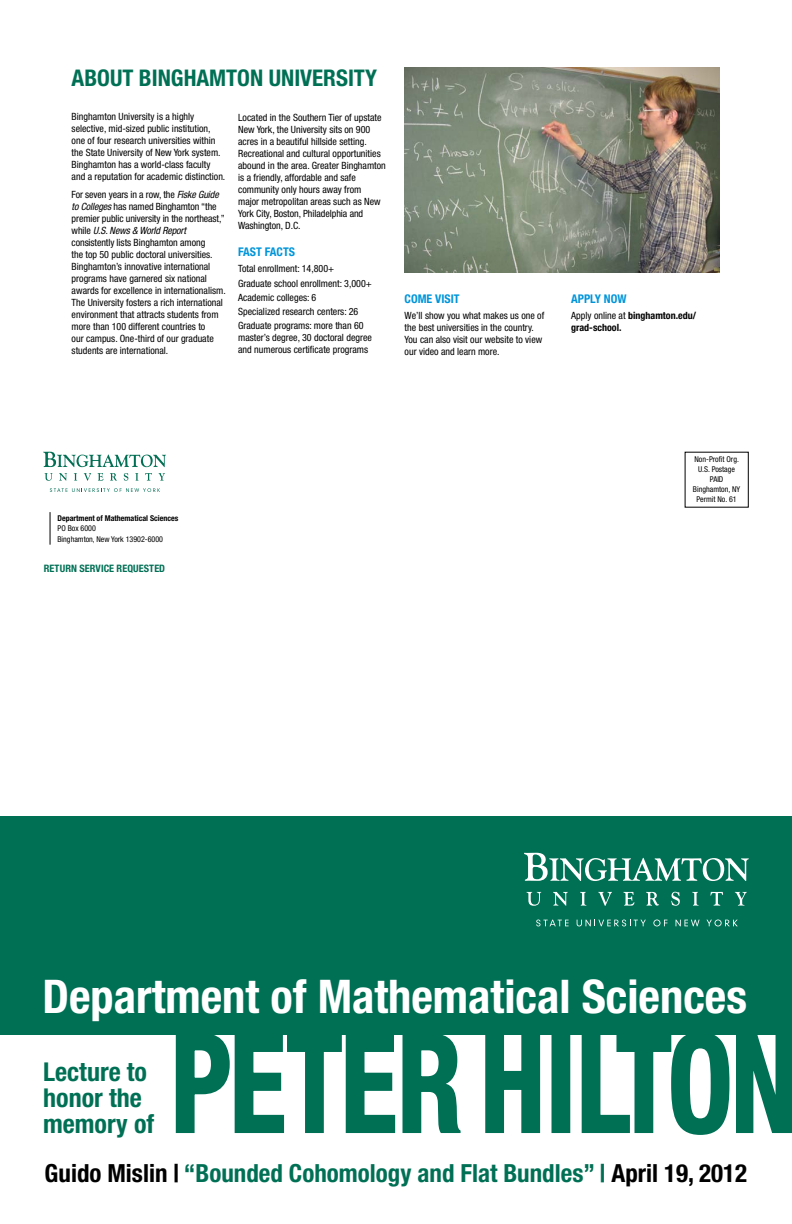
<style>
.page{position:relative;width:792px;height:1224px;background:#fff}
.page>*{position:absolute;margin:0;border:0;box-sizing:border-box;transform-origin:0 0}
.t1{font:700 condensed 136px "Helvetica Neue";letter-spacing:-.01em;color:#007055;scale:.85 1}
.t2{font:700 condensed 46.5px "Helvetica Neue";color:#fff}
.t3{font:700 condensed 26px/26px "Helvetica Neue";color:#007055}
.t4{font:700 condensed 25px "Helvetica Neue";color:#007055}
.t5{font:700 condensed 23px "Helvetica Neue";color:#007055}
.t6{font:700 condensed 12px "Helvetica Neue";color:#0095da}
.t7{font:700 condensed 10.3px "Helvetica Neue";letter-spacing:.01em;color:#007055}
.t8{font:condensed 10px/12px "Helvetica Neue";color:#000}
.t9{font:700 condensed 10px/12px "Helvetica Neue";color:#000}
.t10{font:condensed 8px/10px "Helvetica Neue";color:#000}
.t11{font:700 condensed 8px "Helvetica Neue";color:#000}
.s1{font-style:italic}
.s2{font-weight:400}
.s3{color:#000}
</style>
<div class="page">
<svg style="left:45px;top:473px;width:8px;height:8px"></svg>
<svg style="left:59px;top:473px;width:8px;height:8px"></svg>
<svg style="left:74px;top:473px;width:3px;height:8px"></svg>
<svg style="left:84px;top:473px;width:7px;height:8px"></svg>
<svg style="left:98px;top:473px;width:6px;height:8px"></svg>
<svg style="left:110px;top:473px;width:7px;height:8px"></svg>
<svg style="left:124px;top:473px;width:4px;height:8px"></svg>
<svg style="left:135px;top:473px;width:4px;height:8px"></svg>
<svg style="left:145px;top:473px;width:7px;height:8px"></svg>
<svg style="left:158px;top:473px;width:7px;height:8px"></svg>
<svg style="left:43px;top:452px;width:123px;height:15px"></svg>
<svg style="left:50px;top:488px;width:110px;height:4px"></svg>
<hr style="left:50px;top:512px;width:1px;height:33px;background:#000">
<div style="left:0;top:816px;width:792px;height:219px;background:#007055"></div>
<svg style="left:526px;top:892px;width:15px;height:14px"></svg>
<svg style="left:553px;top:892px;width:15px;height:14px"></svg>
<svg style="left:580px;top:892px;width:6px;height:14px"></svg>
<svg style="left:598px;top:892px;width:14px;height:14px"></svg>
<svg style="left:623px;top:892px;width:11px;height:14px"></svg>
<svg style="left:646px;top:892px;width:13px;height:14px"></svg>
<svg style="left:671px;top:892px;width:9px;height:14px"></svg>
<svg style="left:692px;top:892px;width:7px;height:14px"></svg>
<svg style="left:710px;top:892px;width:13px;height:14px"></svg>
<svg style="left:735px;top:892px;width:12px;height:14px"></svg>
<svg style="left:524px;top:853px;width:225px;height:28px"></svg>
<svg style="left:536px;top:920px;width:33px;height:6px"></svg>
<svg style="left:577px;top:920px;width:69px;height:6px"></svg>
<svg style="left:653px;top:920px;width:14px;height:6px"></svg>
<svg style="left:676px;top:920px;width:24px;height:6px"></svg>
<svg style="left:707px;top:920px;width:31px;height:6px"></svg>
<img style="left:405px;top:68px;width:315px;height:205px">
<svg style="left:175px;top:1035px;width:286px;height:98px"></svg>
<svg style="left:485px;top:1035px;width:56px;height:98px"></svg>
<div style="left:552px;top:1034px;width:18px;height:99px;border:2px solid #007055"></div>
<svg style="left:581px;top:1035px;width:211px;height:100px"></svg>
<h3 class="t5" style="left:72px;top:64px;width:307px">About Binghamton University</h3>
<p class="t8" style="left:72px;top:111px;width:155px">Binghamton University is a highly selective, mid-sized public institution, one of four research universities within the State University of New York system.<br>Binghamton has a world-class faculty and a reputation for academic distinction.</p>
<p class="t8" style="left:72px;top:189px;width:156px">For seven years in a row, the <span class="s1">Fiske Guide to Colleges</span> has named Binghamton “the premier public university in the northeast,” while <span class="s1">U.S. News &amp; World Report </span>consistently lists Binghamton among<br>the top 50 public doctoral universities.<br>Binghamton’s innovative international programs have garnered six national awards for excellence in internationalism.<br>The University fosters a rich international environment that attracts students from more than 100 different countries to<br>our campus. One-third of our graduate students are international.</p>
<p class="t8" style="left:238px;top:111px;width:149px">Located in the Southern Tier of upstate New York, the University sits on 900 acres in a beautiful hillside setting.<br>Recreational and cultural opportunities abound in the area. Greater Binghamton is a friendly, affordable and safe community only hours away from<br>major metropolitan areas such as New York City, Boston, Philadelphia and Washington, D.C.</p>
<p class="t6" style="left:238px;top:244px;width:58px">Fast Facts</p>
<p class="t8" style="left:238px;top:262px;width:135px;line-height:14.2px">Total enrollment: 14,800+<br>Graduate school enrollment: 3,000+<br>Academic colleges: 6<br>Specialized research centers: 26<br>Graduate programs: more than 60</p>
<p class="t8" style="left:238px;top:332px;width:135px">master’s degree, 30 doctoral degree and numerous certificate programs</p>
<p class="t6" style="left:405px;top:291px;width:57px">Come visit</p>
<p class="t8" style="left:405px;top:310px;width:141px">We’ll show you what makes us one of the best universities in the country.<br>You can also visit our website to view our video and learn more.</p>
<p class="t6" style="left:571px;top:291px;width:57px">Apply now</p>
<p class="t9" style="left:571px;top:309px;width:126px"><span class="s2">Apply online at</span> binghamton.edu/ grad-school.</p>
<p class="t11" style="left:58px;top:514px;width:122px">Department of Mathematical Sciences</p>
<p class="t10" style="left:58px;top:523px;width:107px;line-height:10.3px">PO Box 6000<br>Binghamton, New York 13902-6000</p>
<p class="t7" style="left:44px;top:562px;width:122px">Return Service Requested</p>
<p class="t10" style="left:693px;top:455px;width:49px;text-align:center">Non-Profit Org.<br>U.S. Postage<br>PAID<br>Binghamton, NY<br>Permit No. 61</p>
<h2 class="t2" style="left:42px;top:968px;width:706px">Department of Mathematical Sciences</h2>
<h1 class="t1" style="left:171px;top:1001px;width:739px">Peter Hilton</h1>
<h3 class="t3" style="left:43px;top:1059px;width:113px">Lecture to honor the memory of</h3>
<h3 class="t4" style="left:45px;top:1158px;width:704px"><span class="s3">Guido Mislin |</span> “Bounded Cohomology and Flat Bundles” | <span class="s3">April 19, 2012</span></h3>
</div>
